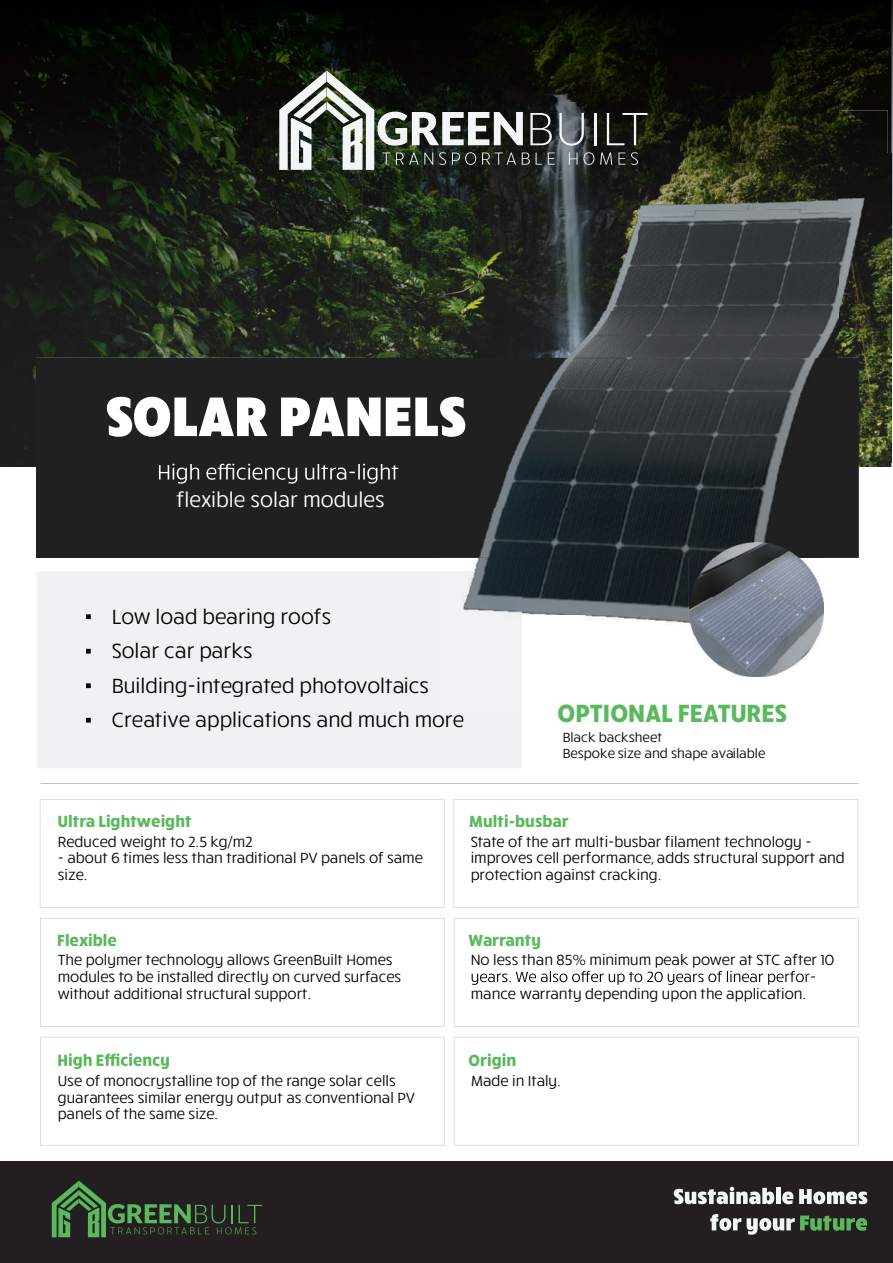
<style>
.page{position:relative;width:893px;height:1263px;background:#fff}
.page>*{position:absolute;margin:0;border:0;box-sizing:border-box;transform-origin:0 0}
.t1{font:900 57px "Ruck Sack";color:#fff}
.t2{font:700 25.5px "Ruck Sack";color:#5ab85d}
.t3{font:21.3px "Ruck Sack";color:#fff}
.t4{font:21px/34.5px "Ruck Sack";color:#040503}
.t5{font:700 16.5px "Ruck Sack";color:#5ab85d}
.t6{font:15px/16.5px "Ruck Sack";color:#040503}
.t7{font:13.5px/16.5px "Ruck Sack";color:#040503}
</style>
<div class="page">
<div style="left:37px;top:571px;width:485px;height:197px;background:#f0f1f2"></div>
<img style="left:0;top:462px;width:891px;height:5px">
<img style="left:891px;top:0;width:1px;height:462px">
<img style="left:0;top:0;width:786px;height:102px">
<img style="left:786px;top:0;width:105px;height:154px">
<img style="left:0;top:102px;width:440px;height:103px">
<img style="left:594px;top:102px;width:193px;height:8px">
<img style="left:888px;top:154px;width:3px;height:308px">
<img style="left:0;top:205px;width:440px;height:103px">
<img style="left:0;top:308px;width:367px;height:51px">
<img style="left:367px;top:308px;width:73px;height:50px">
<div style="left:0;top:359px;width:36px;height:103px;background:#1d1d1d"></div>
<div style="left:0;top:1162px;width:893px;height:101px;background:#231f20"></div>
<svg style="left:674px;top:1187px;width:100px;height:17px"></svg>
<hr style="left:776px;top:1188px;width:4px;height:16px;background:#f3f6f7">
<svg style="left:782px;top:1189px;width:85px;height:15px"></svg>
<svg style="left:710px;top:1214px;width:31px;height:17px"></svg>
<svg style="left:747px;top:1215px;width:120px;height:20px"></svg>
<div style="left:36px;top:358px;width:823px;height:200px;background:#1f2020"></div>
<svg style="left:159px;top:464px;width:239px;height:20px"></svg>
<img style="left:474px;top:558px;width:214px;height:57px">
<img style="left:688px;top:558px;width:45px;height:119px">
<img style="left:579px;top:615px;width:110px;height:62px">
<img style="left:739px;top:676px;width:33px;height:1px">
<img style="left:440px;top:571px;width:82px;height:143px">
<img style="left:859px;top:462px;width:29px;height:5px">
<img style="left:440px;top:110px;width:398px;height:248px">
<img style="left:838px;top:110px;width:50px;height:352px">
<img style="left:440px;top:358px;width:419px;height:200px">
<img style="left:440px;top:397px;width:25px;height:40px">
<img style="left:690px;top:543px;width:133px;height:133px">
<hr style="left:594px;top:113px;width:2px;height:32px;background:#f3f6f7">
<svg style="left:607px;top:113px;width:40px;height:32px"></svg>
<svg style="left:279px;top:70px;width:315px;height:100px"></svg>
<svg style="left:600px;top:153px;width:12px;height:12px"></svg>
<svg style="left:618px;top:153px;width:7px;height:12px"></svg>
<svg style="left:631px;top:152px;width:7px;height:13px"></svg>
<svg style="left:86px;top:614px;width:5px;height:5px"></svg>
<svg style="left:86px;top:649px;width:5px;height:5px"></svg>
<svg style="left:86px;top:683px;width:5px;height:5px"></svg>
<svg style="left:86px;top:718px;width:5px;height:5px"></svg>
<svg style="left:40px;top:799px;width:405px;height:109px"></svg>
<svg style="left:453px;top:799px;width:405px;height:109px"></svg>
<svg style="left:40px;top:918px;width:405px;height:109px"></svg>
<svg style="left:454px;top:1037px;width:405px;height:109px"></svg>
<svg style="left:40px;top:1037px;width:405px;height:109px"></svg>
<svg style="left:454px;top:918px;width:405px;height:109px"></svg>
<svg style="left:52px;top:1181px;width:210px;height:56px"></svg>
<h1 class="t1" style="left:106px;top:377px;width:362px">SOLAR PANELS</h1>
<h3 class="t3" style="left:176px;top:485px;width:210px">flexible solar modules</h3>
<h3 class="t4" style="left:112px;top:598px;width:354px">Low load bearing roofs<br>Solar car parks<br>Building-integrated photovoltaics<br>Creative applications and much more</h3>
<h2 class="t2" style="left:558px;top:696px;width:231px">OPTIONAL FEATURES</h2>
<p class="t7" style="left:563px;top:728px;width:204px">Black backsheet<br>Bespoke size and shape available</p>
<p class="t5" style="left:58px;top:810px;width:135px">Ultra Lightweight</p>
<p class="t5" style="left:469px;top:810px;width:101px">Multi-busbar</p>
<p class="t6" style="left:58px;top:832px;width:196px">Reduced weight to 2.5 kg/m2</p>
<p class="t6" style="left:58px;top:849px;width:367px">- about 6 times less than traditional PV panels of same size.</p>
<p class="t6" style="left:471px;top:832px;width:376px">State of the art multi-busbar filament technology - improves cell performance, adds structural support and protection against cracking.</p>
<p class="t5" style="left:57px;top:929px;width:61px">Flexible</p>
<p class="t5" style="left:468px;top:929px;width:74px">Warranty</p>
<p class="t6" style="left:58px;top:951px;width:345px">The polymer technology allows GreenBuilt Homes modules to be installed directly on curved surfaces without additional structural support.</p>
<p class="t6" style="left:471px;top:951px;width:365px">No less than 85% minimum peak power at STC after 10</p>
<p class="t6" style="left:810px;top:968px;width:8px">-</p>
<p class="t6" style="left:471px;top:984px;width:337px">mance warranty depending upon the application.</p>
<p class="t5" style="left:468px;top:1049px;width:49px">Origin</p>
<p class="t6" style="left:58px;top:1072px;width:359px">Use of monocrystalline top of the range solar cells guarantees similar energy output as conventional PV panels of the same size.</p>
<p class="t6" style="left:471px;top:1071px;width:92px">Made in Italy.</p>
</div>
